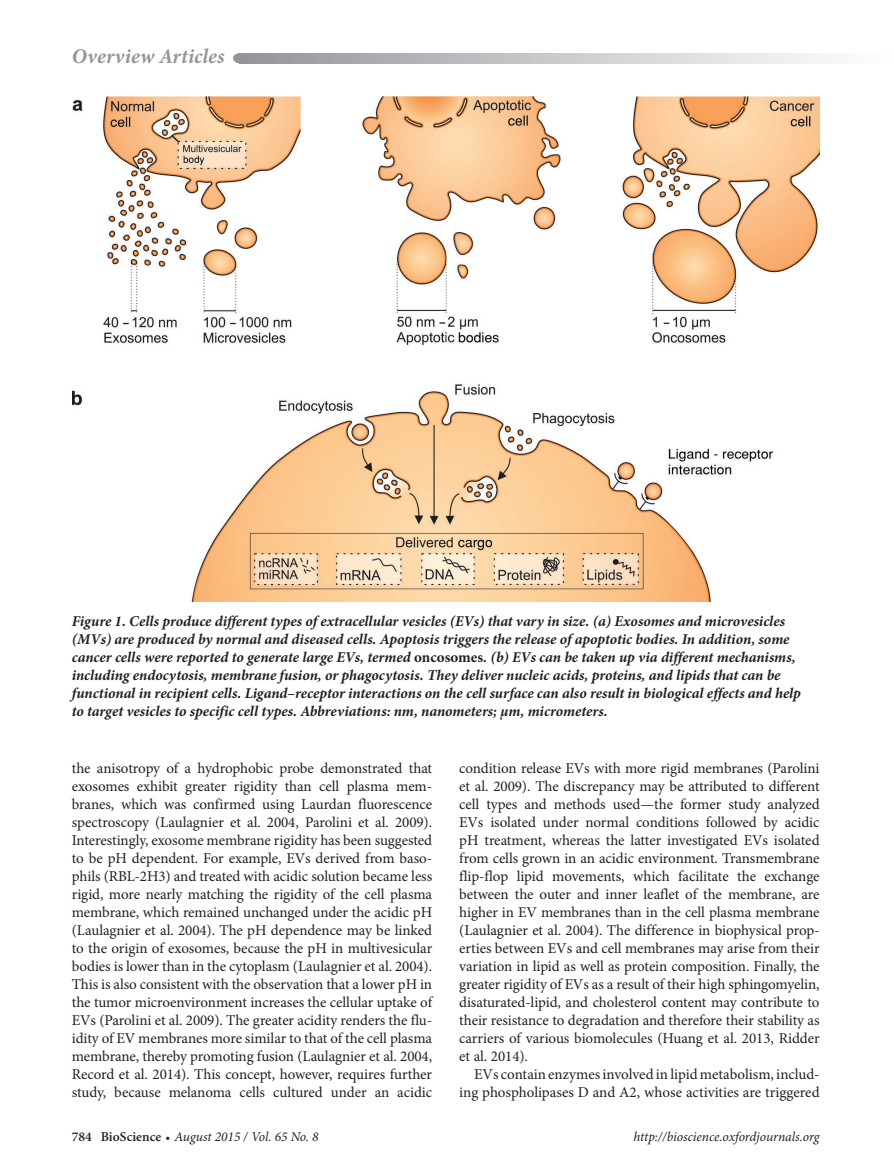
<style>
.page{position:relative;width:894px;height:1174px;background:#fff}
.page>*{position:absolute;margin:0;border:0;box-sizing:border-box;transform-origin:0 0}
.RH{font:italic 700 21px "Minion Pro";letter-spacing:.005em;color:#939598}
.Para{font:15px/18px "Minion Pro";letter-spacing:-.005em;color:#231f20;text-align:justify}
.FigCaption{font:italic 700 15px/18px "Minion Pro";letter-spacing:-.005em;color:#231f20}
.t1{font:italic 13.5px "Minion Pro";letter-spacing:-.005em;color:#231f20}
.s1{font-style:normal}
.s2{font-weight:600;font-style:normal}
.s3{font-weight:600;font-style:normal;font-size:12px}
</style>
<div class="page">
<svg style="left:243px;top:53px;width:580px;height:11px;background:#c5c6c9"></svg>
<div style="left:233px;top:53px;width:14px;height:11px;background:#939598;border-radius:50%"></div>
<img style="left:72px;top:97px;width:746px;height:504px">
<p class="RH" style="left:72px;top:41px;width:154px">Overview Articles</p>
<p class="FigCaption" style="left:72px;top:612px;width:730px">Figure 1. Cells produce different types of extracellular vesicles (EVs) that vary in size. (a) Exosomes and microvesicles (MVs) are produced by normal and diseased cells. Apoptosis triggers the release of apoptotic bodies. In addition, some cancer cells were reported to generate large EVs, termed <span class="s1">oncosomes</span>. (b) EVs can be taken up via different mechanisms, including endocytosis, membrane fusion, or phagocytosis. They deliver nucleic acids, proteins, and lipids that can be functional in recipient cells. Ligand–receptor interactions on the cell surface can also result in biological effects and help to target vesicles to specific cell types. Abbreviations: nm, nanometers; µm, micrometers.</p>
<p class="Para" style="left:72px;top:759px;width:362px">the anisotropy of a hydrophobic probe demonstrated that exosomes exhibit greater rigidity than cell plasma mem&shy;branes, which was confirmed using Laurdan fluorescence spectroscopy (Laulagnier et al. 2004, Parolini et al. 2009).<br>Interestingly, exosome membrane rigidity has been suggested to be pH dependent. For example, EVs derived from baso&shy;phils (RBL-2H3) and treated with acidic solution became less rigid, more nearly matching the rigidity of the cell plasma membrane, which remained unchanged under the acidic pH (Laulagnier et al. 2004). The pH dependence may be linked to the origin of exosomes, because the pH in multivesicular bodies is lower than in the cytoplasm (Laulagnier et al. 2004).<br>This is also consistent with the observation that a lower pH in the tumor microenvironment increases the cellular uptake of EVs (Parolini et al. 2009). The greater acidity renders the flu&shy;idity of EV membranes more similar to that of the cell plasma membrane, thereby promoting fusion (Laulagnier et al. 2004, Record et al. 2014). This concept, however, requires further study, because melanoma cells cultured under an acidic</p>
<p class="Para" style="left:459px;top:759px;width:362px">condition release EVs with more rigid membranes (Parolini et al. 2009). The discrepancy may be attributed to different cell types and methods used—the former study analyzed EVs isolated under normal conditions followed by acidic pH treatment, whereas the latter investigated EVs isolated from cells grown in an acidic environment. Transmembrane flip-flop lipid movements, which facilitate the exchange between the outer and inner leaflet of the membrane, are higher in EV membranes than in the cell plasma membrane (Laulagnier et al. 2004). The difference in biophysical prop&shy;erties between EVs and cell membranes may arise from their variation in lipid as well as protein composition. Finally, the greater rigidity of EVs as a result of their high sphingomyelin, disaturated-lipid, and cholesterol content may contribute to their resistance to degradation and therefore their stability as carriers of various biomolecules (Huang et al. 2013, Ridder et al. 2014).</p>
<p class="Para" style="left:459px;top:1065px;width:362px;text-align:right">EVs contain enzymes involved in lipid metabolism, includ&shy;ing phospholipases D and A2, whose activities are triggered</p>
<p class="t1" style="left:72px;top:1128px;width:248px"><span class="s2">784 BioScience</span> <span class="s3">•</span> August 2015 / Vol. 65 No. 8</p>
<p class="t1" style="left:633px;top:1128px;width:187px">http://bioscience.oxfordjournals.org</p>
</div>
